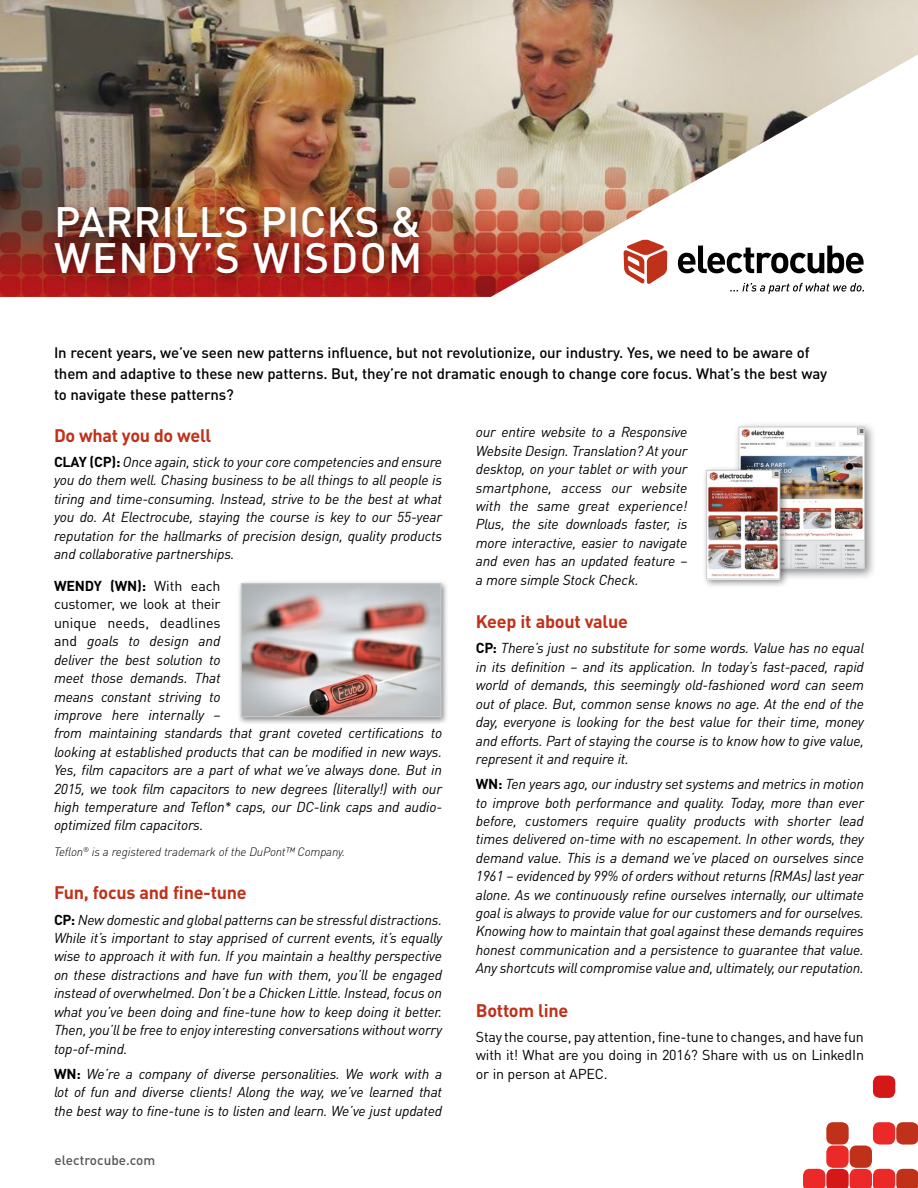
<style>
.page{position:relative;width:918px;height:1188px;background:#fff}
.page>*{position:absolute;margin:0;border:0;box-sizing:border-box;transform-origin:0 0}
.t1{font:500 42px/36px "DINOT";letter-spacing:.01em;color:#fff}
.t2{font:700 18px "DINOT";letter-spacing:-.015em;color:#c0311a}
.t3{font:500 15px/21px "DINOT";letter-spacing:-.01em;color:#000}
.t4{font:italic 14.25px/18.5px "DINOT";letter-spacing:-.015em;color:#000;text-align:justify}
.t5{font:14.25px/18.5px "DINOT";letter-spacing:-.015em;color:#000;text-align:justify}
.t6{font:500 13.5px "DINOT";color:#55565a}
.t7{font:italic 300 12px "DINOT";letter-spacing:-.015em;color:#000}
.s1{font-weight:700;font-style:normal}
.s2{font-style:normal}
</style>
<div class="page">
<img style="left:0;top:0;width:918px;height:296px">
<svg style="left:487px;top:55px;width:431px;height:242px"></svg>
<div style="left:50px;top:201px;width:379px;height:83px;background:#000;opacity:.35"></div>
<svg style="left:730px;top:283px;width:134px;height:11px"></svg>
<svg style="left:624px;top:239px;width:43px;height:46px"></svg>
<svg style="left:678px;top:246px;width:186px;height:27px"></svg>
<div style="left:896px;top:1122px;width:22px;height:23px;background:#c0311a;border-radius:7px"></div>
<div style="left:873px;top:1122px;width:22px;height:23px;background:#eb2929;border-radius:7px"></div>
<div style="left:826px;top:1122px;width:23px;height:23px;background:#c0311a;border-radius:7px"></div>
<svg style="left:803px;top:1169px;width:115px;height:19px;background:#e03733"></svg>
<div style="left:850px;top:1146px;width:22px;height:22px;background:#c0311a;border-radius:7px"></div>
<div style="left:826px;top:1146px;width:23px;height:22px;background:#eb2929;border-radius:7px"></div>
<div style="left:873px;top:1076px;width:22px;height:22px;background:#d41717;border-radius:7px"></div>
<div style="left:733px;top:421px;width:143px;height:160px;background:#000;opacity:.45"></div>
<img style="left:740px;top:429px;width:123px;height:138px">
<div style="left:738px;top:427px;width:127px;height:142px;border:1px solid #cbcbcc"></div>
<div style="left:702px;top:466px;width:87px;height:122px;background:#000;opacity:.45"></div>
<img style="left:708px;top:472px;width:70px;height:105px">
<div style="left:706px;top:470px;width:74px;height:109px;border:1px solid #cbcbcc"></div>
<div style="left:237px;top:580px;width:212px;height:145px;background:#000;opacity:.45"></div>
<img style="left:243px;top:585px;width:196px;height:130px">
<div style="left:241px;top:583px;width:200px;height:134px;border:1px solid #cbcbcc"></div>
<h1 class="t1" style="left:54px;top:203px;width:370px">PARRILL’S PICKS &amp;<br>WENDY’S WISDOM</h1>
<p class="t3" style="left:54px;top:342px;width:775px">In recent years, we’ve seen new patterns influence, but not revolutionize, our industry. Yes, we need to be aware of them and adaptive to these new patterns. But, they’re not dramatic enough to change core focus. What’s the best way to navigate these patterns?</p>
<p class="t2" style="left:54px;top:423px;width:159px">Do what you do well</p>
<p class="t4" style="left:54px;top:452px;width:390px"><span class="s1">CLAY (CP):</span> Once again, stick to your core competencies and ensure you do them well. Chasing business to be all things to all people is tiring and time-consuming. Instead, strive to be the best at what you do. At Electrocube, staying the course is key to our 55-year reputation for the hallmarks of precision design, quality products and collaborative partnerships.</p>
<p class="t4" style="left:54px;top:576px;width:390px;text-align:left"><span class="s1">WENDY (WN):</span> <span class="s2">With each<br>customer, we look at their<br>unique needs, deadlines<br>and</span> goals to design and<br>deliver the best solution to<br>meet those demands. That<br>means constant striving to<br>improve here internally –<br>from maintaining standards that grant coveted certifications to looking at established products that can be modified in new ways.<br>Yes, film capacitors are a part of what we’ve always done. But in 2015, we took film capacitors to new degrees (literally!) with our high temperature and Teflon* caps, our DC-link caps and audio&shy;optimized film capacitors.</p>
<p class="t7" style="left:54px;top:844px;width:293px">Teflon<sup>®</sup> is a registered trademark of the DuPont™ Company.</p>
<p class="t2" style="left:54px;top:881px;width:194px">Fun, focus and fine-tune</p>
<p class="t4" style="left:54px;top:910px;width:390px"><span class="s1">CP:</span> New domestic and global patterns can be stressful distractions.<br>While it’s important to stay apprised of current events, it’s equally wise to approach it with fun. If you maintain a healthy perspective on these distractions and have fun with them, you’ll be engaged instead of overwhelmed. Don’t be a Chicken Little. Instead, focus on what you’ve been doing and fine-tune how to keep doing it better.<br>Then, you’ll be free to enjoy interesting conversations without worry top-of-mind.</p>
<p class="t4" style="left:54px;top:1064px;width:390px"><span class="s1">WN:</span> We’re a company of diverse personalities. We work with a lot of fun and diverse clients! Along the way, we’ve learned that the best way to fine-tune is to listen and learn. We’ve just updated</p>
<p class="t6" style="left:55px;top:1152px;width:102px">electrocube.com</p>
<p class="t4" style="left:476px;top:423px;width:213px">our entire website to a Responsive Website Design. Translation? At your desktop, on your tablet or with your smartphone, access our website with the same great experience!<br>Plus, the site downloads faster, is more interactive, easier to navigate and even has an updated feature – a more simple Stock Check.</p>
<p class="t2" style="left:476px;top:610px;width:154px">Keep it about value</p>
<p class="t4" style="left:476px;top:639px;width:390px"><span class="s1">CP:</span> There’s just no substitute for some words. Value has no equal in its definition – and its application. In today’s fast-paced, rapid world of demands, this seemingly old-fashioned word can seem out of place. But, common sense knows no age. At the end of the day, everyone is looking for the best value for their time, money and efforts. Part of staying the course is to know how to give value, represent it and require it.</p>
<p class="t4" style="left:476px;top:775px;width:390px"><span class="s1">WN:</span> Ten years ago, our industry set systems and metrics in motion to improve both performance and quality. Today, more than ever before, customers require quality products with shorter lead times delivered on-time with no escapement. In other words, they demand value. This is a demand we’ve placed on ourselves since 1961 – evidenced by 99% of orders without returns (RMAs) last year alone. As we continuously refine ourselves internally, our ultimate goal is always to provide value for our customers and for ourselves.<br>Knowing how to maintain that goal against these demands requires honest communication and a persistence to guarantee that value.<br>Any shortcuts will compromise value and, ultimately, our reputation.</p>
<p class="t2" style="left:476px;top:999px;width:94px">Bottom line</p>
<p class="t5" style="left:476px;top:1027px;width:390px">Stay the course, pay attention, fine-tune to changes, and have fun with it! What are you doing in 2016? Share with us on LinkedIn or in person at APEC.</p>
</div>
